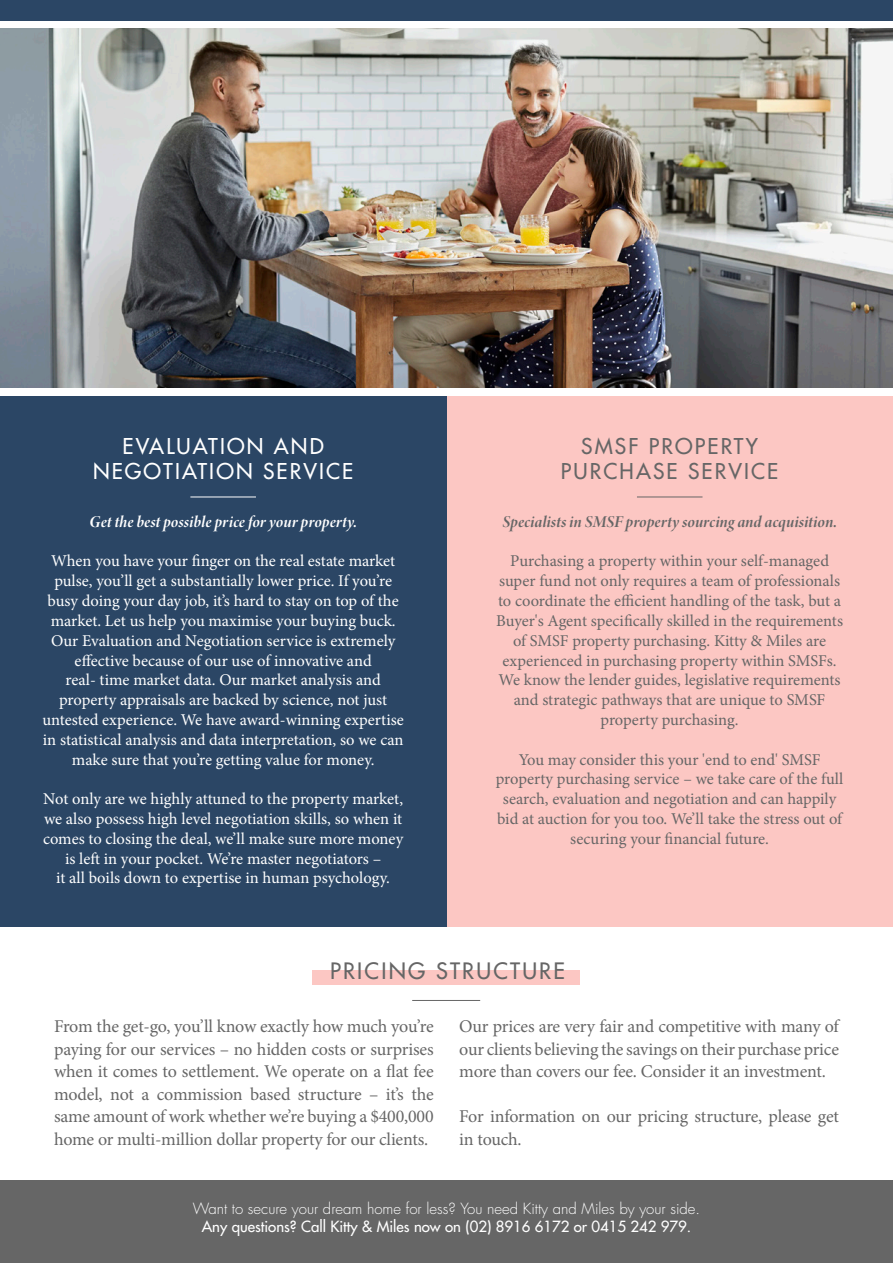
<style>
.page{position:relative;width:893px;height:1263px;background:#fff}
.page>*{position:absolute;margin:0;border:0;box-sizing:border-box;transform-origin:0 0}
.t1{font:500 22.05px "Futura Std";letter-spacing:.1em;color:#666}
.t2{font:500 21.15px/25.5px "Futura Std";letter-spacing:.1em;color:#fff;text-align:center}
.t3{font:500 21.15px "Futura Std";letter-spacing:.1em;color:#666}
.t4{font:18px/22.5px "Minion Pro";letter-spacing:-.01em;color:#666;text-align:justify}
.t5{font:16.5px/19.8px "Minion Pro";letter-spacing:-.005em;color:#fff;text-align:center}
.t6{font:16.5px/19.8px "Minion Pro";letter-spacing:-.005em;color:#666;text-align:center}
.t7{font:italic 16.5px "Minion Variable Concept";letter-spacing:-.015em;color:#666}
.t8{font:italic 16.5px "Minion Variable Concept";letter-spacing:-.015em;color:#fff}
.t9{font:300 15px "Futura Std";color:#fff}
.t10{font:500 15px "Futura Std";color:#fff}
</style>
<div class="page">
<div style="left:0;top:0;width:893px;height:21px;background:#2b4665"></div>
<div style="left:312px;top:970px;width:268px;height:15px;background:#fcc7c3"></div>
<hr style="left:412px;top:1000px;width:68px;height:1px;background:#666">
<img style="left:0;top:29px;width:893px;height:358px">
<div style="left:446px;top:396px;width:447px;height:531px;background:#fcc7c3"></div>
<div style="left:0;top:396px;width:446px;height:531px;background:#2b4665"></div>
<hr style="left:190px;top:496px;width:66px;height:1px;background:#fff">
<hr style="left:637px;top:496px;width:65px;height:1px;background:#666">
<div style="left:0;top:1180px;width:893px;height:83px;background:#666"></div>
<p class="t2" style="left:93px;top:433px;width:262px">EVALUATION AND<br>NEGOTIATION SERVICE</p>
<p class="t3" style="left:581px;top:433px;width:178px">SMSF PROPERTY</p>
<p class="t3" style="left:561px;top:458px;width:219px">PURCHASE SERVICE</p>
<p class="t8" style="left:90px;top:510px;width:268px">Get the best possible price for your property.</p>
<p class="t5" style="left:48px;top:551px;width:353px">When you have your finger on the real estate market pulse, you’ll get a substantially lower price. If you’re busy doing your day job, it’s hard to stay on top of the market. Let us help you maximise your buying buck.<br>Our Evaluation and Negotiation service is extremely effective because of our use of innovative and</p>
<p class="t5" style="left:42px;top:670px;width:363px">real- time market data. Our market analysis and property appraisals are backed by science, not just untested experience. We have award-winning expertise in statistical analysis and data interpretation, so we can make sure that you’re getting value for money.</p>
<p class="t5" style="left:43px;top:789px;width:362px">Not only are we highly attuned to the property market, we also possess high level negotiation skills, so when it comes to closing the deal, we’ll make sure more money is left in your pocket. We’re master negotiators –</p>
<p class="t5" style="left:56px;top:868px;width:335px">it all boils down to expertise in human psychology.</p>
<p class="t7" style="left:502px;top:510px;width:335px">Specialists in SMSF property sourcing and acquisition.</p>
<p class="t6" style="left:496px;top:551px;width:348px">Purchasing a property within your self-managed super fund not only requires a team of professionals to coordinate the efficient handling of the task, but a Buyer's Agent specifically skilled in the requirements of SMSF property purchasing. Kitty &amp; Miles are experienced in purchasing property within SMSFs.</p>
<p class="t6" style="left:499px;top:670px;width:343px">We know the lender guides, legislative requirements and strategic pathways that are unique to SMSF property purchasing.</p>
<p class="t6" style="left:496px;top:749px;width:349px">You may consider this your 'end to end' SMSF property purchasing service – we take care of the full search, evaluation and negotiation and can happily bid at auction for you too. We’ll take the stress out of securing your financial future.</p>
<p class="t1" style="left:330px;top:957px;width:236px">PRICING STRUCTURE</p>
<p class="t4" style="left:54px;top:1015px;width:381px">From the get-go, you’ll know exactly how much you’re paying for our services – no hidden costs or surprises when it comes to settlement. We operate on a flat fee model, not a commission based structure – it’s the same amount of work whether we’re buying a $400,000 home or multi-million dollar property for our clients.</p>
<p class="t4" style="left:459px;top:1015px;width:381px">Our prices are very fair and competitive with many of our clients believing the savings on their purchase price more than covers our fee. Consider it an investment.</p>
<p class="t4" style="left:459px;top:1105px;width:381px">For information on our pricing structure, please get in touch.</p>
<p class="t9" style="left:193px;top:1199px;width:509px">Want to secure your dream home for less? You need Kitty and Miles by your side.</p>
<p class="t10" style="left:202px;top:1217px;width:491px">Any questions? Call Kitty &amp; Miles now on (02) 8916 6172 or 0415 242 979.</p>
</div>
